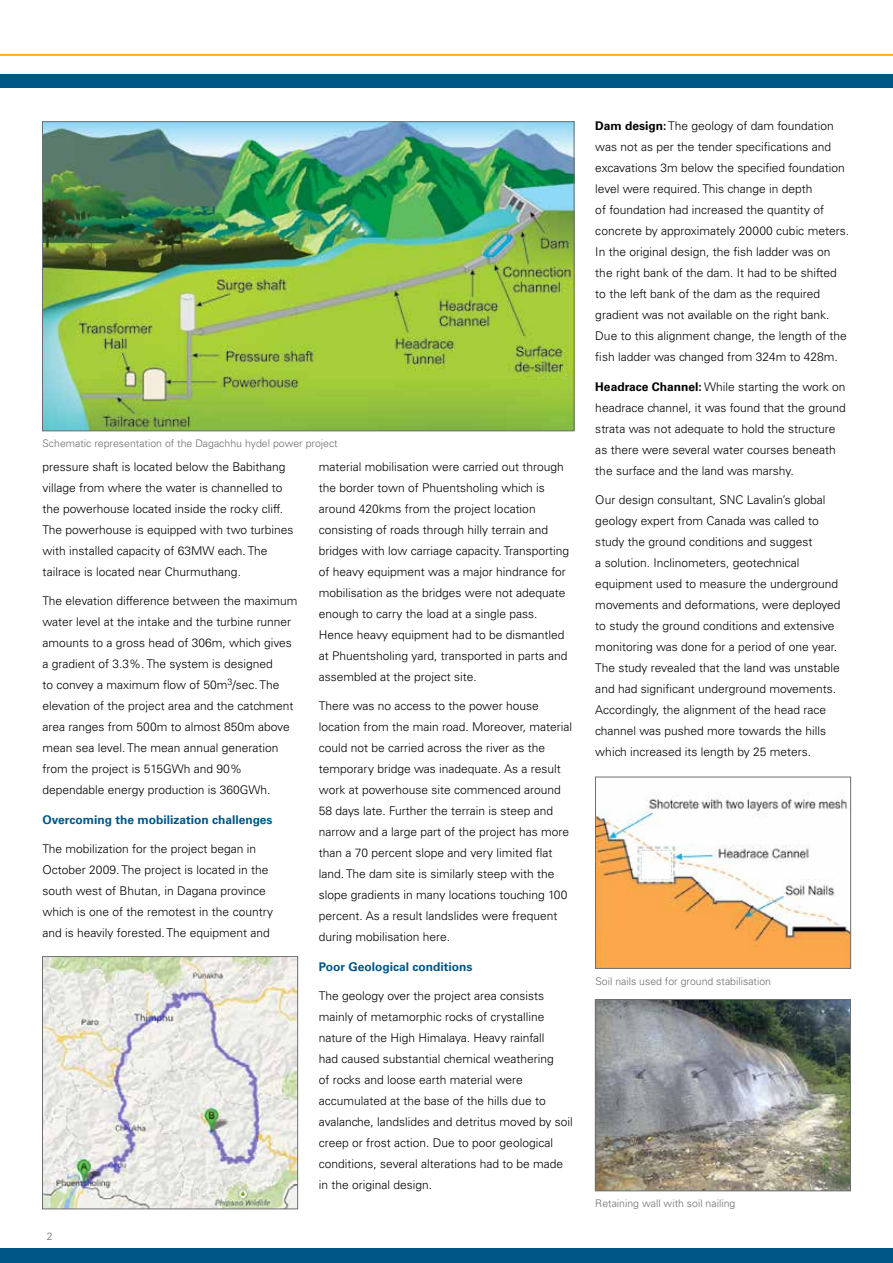
<style>
.page{position:relative;width:893px;height:1263px;background:#fff}
.page>*{position:absolute;margin:0;border:0;box-sizing:border-box;transform-origin:0 0}
.t1{font:300 12px/21px "Univers LT Std";color:#000}
.t2{font:700 12px "Univers LT Pro 65";color:#005687}
.t3{font:300 10.5px "Univers LT Pro 45";color:#6d6e71}
.s1{font-family:"Univers LT Pro 65";font-weight:700}
</style>
<div class="page">
<div style="left:0;top:75px;width:893px;height:13px;background:#005687"></div>
<hr style="left:0;top:54px;width:893px;height:1px;background:#fdb913">
<div style="left:0;top:1248px;width:893px;height:15px;background:#005687"></div>
<img style="left:44px;top:123px;width:528px;height:306px">
<div style="left:42px;top:121px;width:532px;height:310px;border:1px solid #6d6e71"></div>
<img style="left:597px;top:1001px;width:252px;height:188px">
<div style="left:595px;top:999px;width:256px;height:192px;border:1px solid #6d6e71"></div>
<img style="left:597px;top:792px;width:252px;height:174px">
<div style="left:595px;top:777px;width:256px;height:191px;border:1px solid #6d6e71"></div>
<img style="left:44px;top:958px;width:252px;height:249px">
<div style="left:42px;top:956px;width:256px;height:253px;border:1px solid #6d6e71"></div>
<p class="t3" style="left:43px;top:437px;width:297px">Schematic representation of the Dagachhu hydel power project</p>
<p class="t1" style="left:43px;top:456px;width:253px">pressure shaft is located below the Babithang village from where the water is channelled to the powerhouse located inside the rocky cliff.<br>The powerhouse is equipped with two turbines with installed capacity of 63MW each. The tailrace is located near Churmuthang.</p>
<p class="t1" style="left:43px;top:590px;width:257px">The elevation difference between the maximum water level at the intake and the turbine runner amounts to a gross head of 306m, which gives a gradient of 3.3%. The system is designed<br>to convey a maximum flow of 50m<sup>3</sup>/sec. The elevation of the project area and the catchment area ranges from 500m to almost 850m above mean sea level. The mean annual generation from the project is 515GWh and 90% dependable energy production is 360GWh.</p>
<p class="t2" style="left:43px;top:812px;width:232px">Overcoming the mobilization challenges</p>
<p class="t1" style="left:43px;top:838px;width:232px">The mobilization for the project began in October 2009. The project is located in the south west of Bhutan, in Dagana province which is one of the remotest in the country and is heavily forested. The equipment and</p>
<p class="t3" style="left:47px;top:1230px;width:7px">2</p>
<p class="t1" style="left:319px;top:456px;width:252px">material mobilisation were carried out through the border town of Phuentsholing which is around 420kms from the project location consisting of roads through hilly terrain and bridges with low carriage capacity. Transporting of heavy equipment was a major hindrance for mobilisation as the bridges were not adequate enough to carry the load at a single pass.<br>Hence heavy equipment had to be dismantled at Phuentsholing yard, transported in parts and assembled at the project site.</p>
<p class="t1" style="left:319px;top:695px;width:255px">There was no access to the power house location from the main road. Moreover, material could not be carried across the river as the temporary bridge was inadequate. As a result work at powerhouse site commenced around 58 days late. Further the terrain is steep and narrow and a large part of the project has more than a 70 percent slope and very limited flat land. The dam site is similarly steep with the slope gradients in many locations touching 100 percent. As a result landslides were frequent during mobilisation here.</p>
<p class="t2" style="left:319px;top:959px;width:155px">Poor Geological conditions</p>
<p class="t1" style="left:319px;top:985px;width:255px">The geology over the project area consists mainly of metamorphic rocks of crystalline nature of the High Himalaya. Heavy rainfall<br>had caused substantial chemical weathering<br>of rocks and loose earth material were accumulated at the base of the hills due to avalanche, landslides and detritus moved by soil creep or frost action. Due to poor geological conditions, several alterations had to be made in the original design.</p>
<p class="t1" style="left:595px;top:116px;width:255px"><span class="s1">Dam design:</span> The geology of dam foundation was not as per the tender specifications and excavations 3m below the specified foundation level were required. This change in depth<br>of foundation had increased the quantity of concrete by approximately 20000 cubic meters.<br>In the original design, the fish ladder was on the right bank of the dam. It had to be shifted to the left bank of the dam as the required gradient was not available on the right bank.<br>Due to this alignment change, the length of the fish ladder was changed from 324m to 428m.</p>
<p class="t1" style="left:595px;top:376px;width:252px"><span class="s1">Headrace Channel:</span> While starting the work on headrace channel, it was found that the ground strata was not adequate to hold the structure as there were several water courses beneath the surface and the land was marshy.</p>
<p class="t1" style="left:595px;top:490px;width:247px">Our design consultant, SNC Lavalin’s global geology expert from Canada was called to study the ground conditions and suggest<br>a solution. Inclinometers, geotechnical equipment used to measure the underground movements and deformations, were deployed to study the ground conditions and extensive monitoring was done for a period of one year.<br>The study revealed that the land was unstable and had significant underground movements.<br>Accordingly, the alignment of the head race channel was pushed more towards the hills which increased its length by 25 meters.</p>
<p class="t3" style="left:595px;top:974px;width:177px">Soil nails used for ground stabilisation</p>
<p class="t3" style="left:595px;top:1197px;width:142px">Retaining wall with soil nailing</p>
</div>
